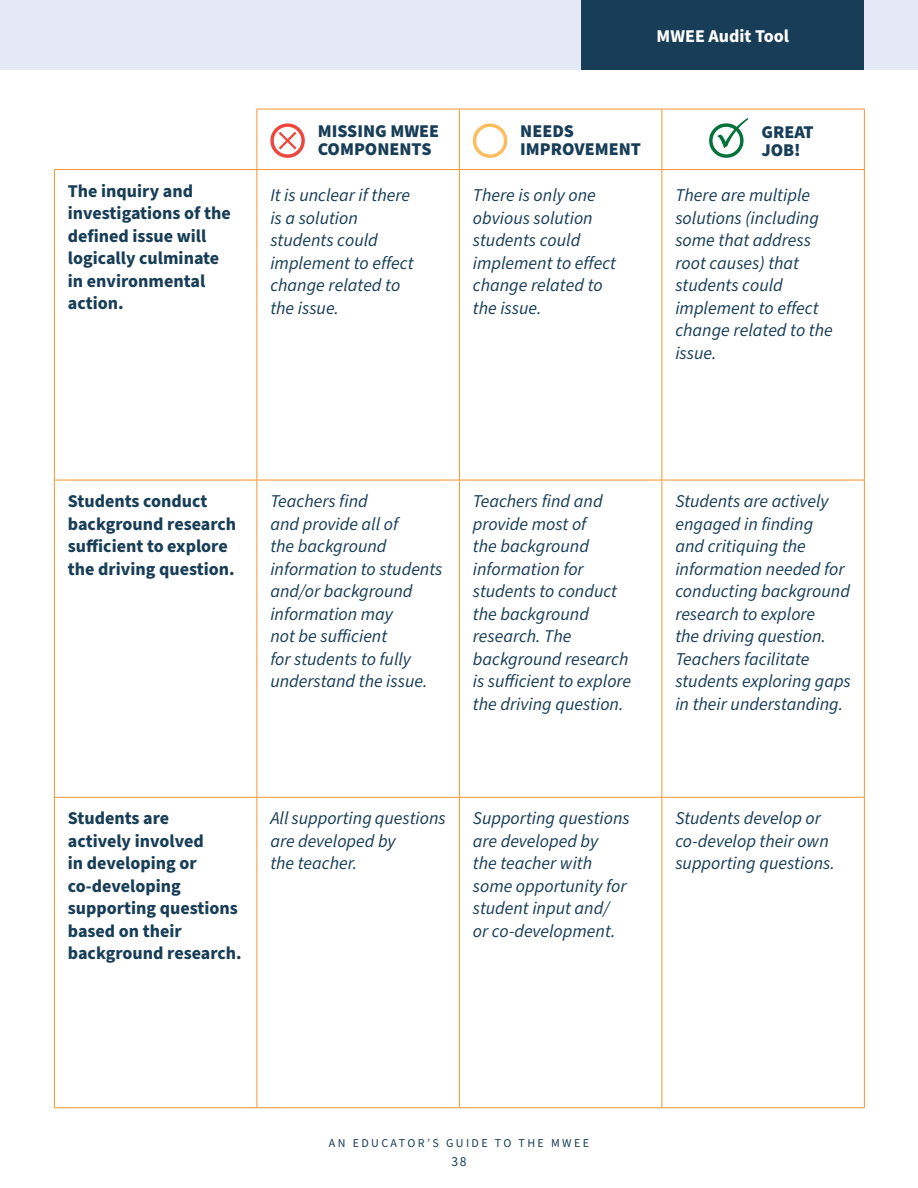
<style>
.page{position:relative;width:918px;height:1188px;background:#fff}
.page>*{position:absolute;margin:0;border:0;box-sizing:border-box;transform-origin:0 0}
.t1{font:italic 18px/22.5px "Source Sans Pro";color:#183e57}
.t2{font:700 18px/22.5px "Source Sans Pro";color:#183e57}
.t3{font:900 18px/18px "Source Sans Pro";color:#183e57}
.t4{font:700 18px "Source Sans Pro";color:#fff}
.t5{font:13.5px "Source Sans Pro";color:#183e57}
.t6{font:12px "Source Sans Pro";letter-spacing:.2em;color:#183e57}
</style>
<div class="page">
<div style="left:0;top:0;width:918px;height:70px;background:#e5e9f6"></div>
<div style="left:582px;top:0;width:282px;height:70px;background:#183e57"></div>
<hr style="left:256px;top:109px;width:1px;height:60px;background:#f79332">
<hr style="left:256px;top:109px;width:203px;height:1px;background:#f79332">
<hr style="left:459px;top:109px;width:1px;height:60px;background:#f79332">
<hr style="left:459px;top:109px;width:203px;height:1px;background:#f79332">
<hr style="left:662px;top:109px;width:1px;height:60px;background:#f79332">
<hr style="left:662px;top:109px;width:203px;height:1px;background:#f79332">
<hr style="left:864px;top:109px;width:1px;height:60px;background:#f79332">
<hr style="left:54px;top:170px;width:1px;height:310px;background:#f79332">
<hr style="left:54px;top:169px;width:203px;height:1px;background:#f79332">
<hr style="left:256px;top:170px;width:1px;height:310px;background:#f79332">
<hr style="left:257px;top:169px;width:202px;height:1px;background:#f79332">
<hr style="left:459px;top:170px;width:1px;height:310px;background:#f79332">
<hr style="left:459px;top:169px;width:203px;height:1px;background:#f79332">
<hr style="left:662px;top:170px;width:1px;height:310px;background:#f79332">
<hr style="left:662px;top:169px;width:203px;height:1px;background:#f79332">
<hr style="left:864px;top:170px;width:1px;height:310px;background:#f79332">
<hr style="left:54px;top:480px;width:1px;height:317px;background:#f79332">
<hr style="left:54px;top:798px;width:1px;height:309px;background:#f79332">
<hr style="left:54px;top:480px;width:203px;height:1px;background:#f79332">
<hr style="left:54px;top:797px;width:203px;height:1px;background:#f79332">
<hr style="left:54px;top:1107px;width:203px;height:1px;background:#f79332">
<hr style="left:256px;top:480px;width:1px;height:317px;background:#f79332">
<hr style="left:256px;top:798px;width:1px;height:309px;background:#f79332">
<hr style="left:257px;top:480px;width:202px;height:1px;background:#f79332">
<hr style="left:257px;top:797px;width:202px;height:1px;background:#f79332">
<hr style="left:257px;top:1107px;width:202px;height:1px;background:#f79332">
<hr style="left:459px;top:480px;width:1px;height:317px;background:#f79332">
<hr style="left:459px;top:798px;width:1px;height:309px;background:#f79332">
<hr style="left:459px;top:480px;width:203px;height:1px;background:#f79332">
<hr style="left:459px;top:797px;width:203px;height:1px;background:#f79332">
<hr style="left:459px;top:1107px;width:203px;height:1px;background:#f79332">
<hr style="left:662px;top:480px;width:1px;height:317px;background:#f79332">
<hr style="left:662px;top:798px;width:1px;height:309px;background:#f79332">
<hr style="left:662px;top:480px;width:203px;height:1px;background:#f79332">
<hr style="left:864px;top:480px;width:1px;height:317px;background:#f79332">
<hr style="left:864px;top:798px;width:1px;height:309px;background:#f79332">
<hr style="left:662px;top:797px;width:203px;height:1px;background:#f79332">
<hr style="left:662px;top:1107px;width:203px;height:1px;background:#f79332">
<svg style="left:270px;top:123px;width:35px;height:35px"></svg>
<svg style="left:473px;top:123px;width:34px;height:35px"></svg>
<svg style="left:709px;top:118px;width:39px;height:40px"></svg>
<p class="t4" style="left:657px;top:23px;width:134px">MWEE Audit Tool</p>
<p class="t3" style="left:318px;top:123px;width:123px">MISSING MWEE<br>COMPONENTS</p>
<p class="t3" style="left:520px;top:123px;width:122px">NEEDS<br>IMPROVEMENT</p>
<p class="t3" style="left:761px;top:123px;width:54px">GREAT<br>JOB!</p>
<p class="t2" style="left:68px;top:180px;width:164px">The inquiry and investigations of the defined issue will logically culminate in environmental action.</p>
<p class="t1" style="left:270px;top:185px;width:145px">It is unclear if there is a solution students could implement to effect change related to the issue.</p>
<p class="t1" style="left:473px;top:185px;width:145px">There is only one obvious solution students could implement to effect change related to the issue.</p>
<p class="t1" style="left:675px;top:185px;width:159px">There are multiple solutions (including some that address root causes) that students could implement to effect change related to the issue.</p>
<p class="t2" style="left:68px;top:490px;width:170px">Students conduct background research sufficient to explore the driving question.</p>
<p class="t1" style="left:270px;top:490px;width:174px">Teachers find<br>and provide all of<br>the background information to students and/or background information may<br>not be sufficient<br>for students to fully understand the issue.</p>
<p class="t1" style="left:473px;top:490px;width:160px">Teachers find and provide most of<br>the background information for students to conduct the background research. The background research is sufficient to explore the driving question.</p>
<p class="t1" style="left:675px;top:490px;width:177px">Students are actively engaged in finding<br>and critiquing the information needed for conducting background research to explore<br>the driving question.<br>Teachers facilitate students exploring gaps in their understanding.</p>
<p class="t2" style="left:68px;top:808px;width:175px">Students are<br>actively involved<br>in developing or co-developing supporting questions based on their background research.</p>
<p class="t1" style="left:270px;top:808px;width:177px">All supporting questions are developed by<br>the teacher.</p>
<p class="t1" style="left:473px;top:808px;width:158px">Supporting questions are developed by<br>the teacher with some opportunity for student input and/<br>or co-development.</p>
<p class="t1" style="left:675px;top:808px;width:161px">Students develop or co-develop their own supporting questions.</p>
<p class="t6" style="left:329px;top:1135px;width:262px">AN EDUCATOR’S GUIDE TO THE MWEE</p>
<p class="t5" style="left:452px;top:1153px;width:16px">38</p>
</div>
